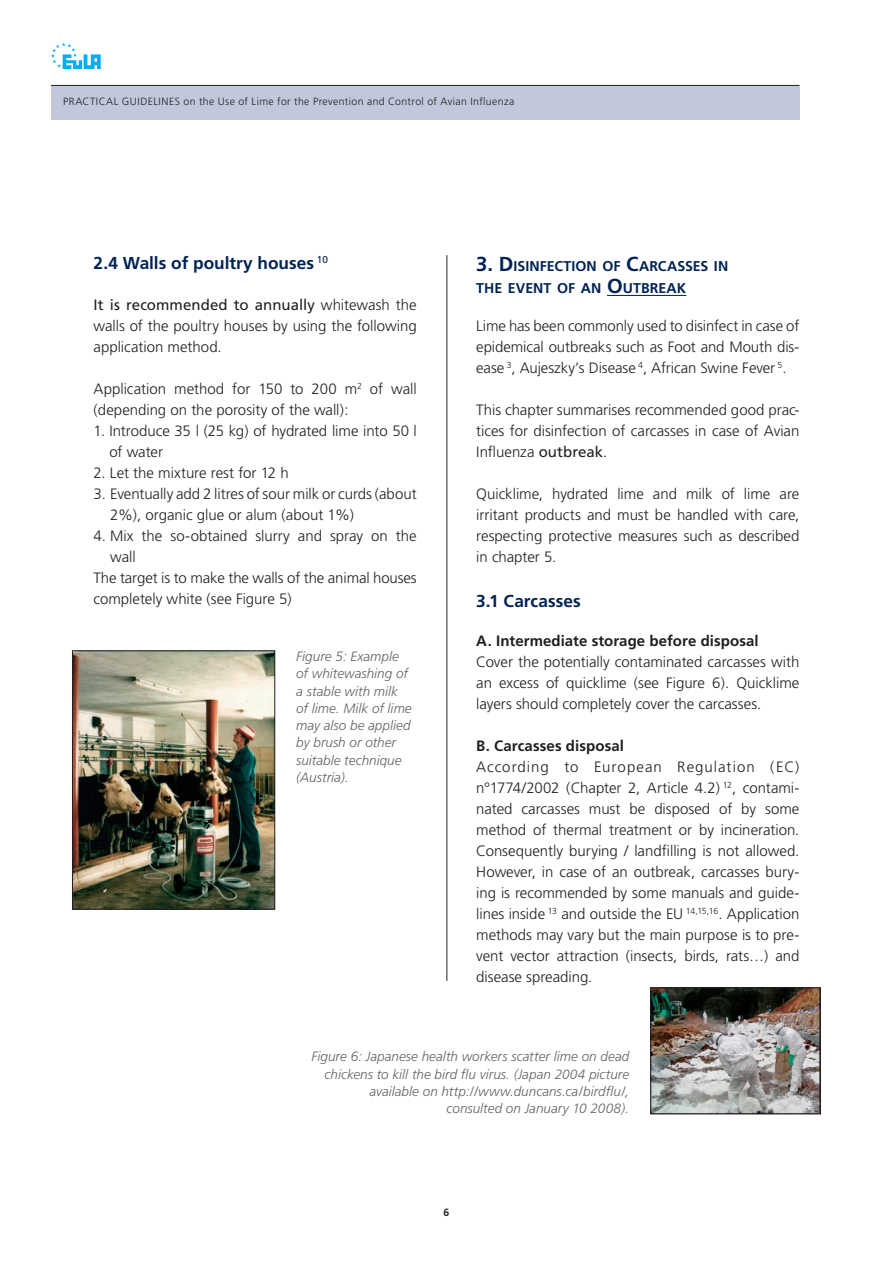
<style>
.page{position:relative;width:893px;height:1263px;background:#fff}
.page>*{position:absolute;margin:0;border:0;box-sizing:border-box;transform-origin:0 0}
.T2{font:700 17.25px "Frutiger";color:#002354}
.Body{font:300 15px/21px "Frutiger";letter-spacing:-.005em;color:#231f20;text-align:justify}
.T3{font:700 15px "Frutiger";letter-spacing:.005em;color:#231f20}
.T1{font:700 14.1px/22.5px "Frutiger";color:#002354}
.legendes{font:italic 300 13.5px/17.2px "Frutiger";color:#636366;text-align:right}
.t1{font:300 10.5px "Frutiger";letter-spacing:.04em;color:#231f20}
.t2{font:700 10.5px "Frutiger";color:#231f20}
.s1{font-weight:400}
.s2{font-size:20.25px}
</style>
<div class="page">
<div style="left:51px;top:85px;width:748px;height:34px;background:#c2c8db"></div>
<svg style="left:51px;top:43px;width:50px;height:26px"></svg>
<hr style="left:51px;top:85px;width:748px;height:1px;background:#231f20">
<hr style="left:607px;top:295px;width:79px;height:1px;background:#002354">
<img style="left:74px;top:653px;width:199px;height:254px">
<div style="left:72px;top:651px;width:203px;height:258px;border:1px solid #231f20"></div>
<img style="left:653px;top:990px;width:166px;height:122px">
<div style="left:651px;top:988px;width:170px;height:126px;border:1px solid #231f20"></div>
<hr style="left:446px;top:255px;width:1px;height:726px;background:#231f20">
<p class="t1" style="left:63px;top:95px;width:453px">PRACTICAL GUIDELINES on the Use of Lime for the Prevention and Control of Avian Influenza</p>
<p class="T2" style="left:94px;top:252px;width:236px">2.4 Walls of poultry houses <sup>10</sup></p>
<p class="Body" style="left:94px;top:294px;width:325px"><span class="s1">It is recommended to annually</span> whitewash the walls of the poultry houses by using the following application method.</p>
<p class="Body" style="left:94px;top:378px;width:325px">Application method for 150 to 200 m<sup>2</sup> of wall (depending on the porosity of the wall):</p>
<p class="Body" style="left:109px;top:420px;width:309px;text-indent:-16px">1. Introduce 35 l (25 kg) of hydrated lime into 50 l of water</p>
<p class="Body" style="left:94px;top:462px;width:197px">2. Let the mixture rest for 12 h</p>
<p class="Body" style="left:110px;top:483px;width:308px;text-indent:-16px">3. Eventually add 2 litres of sour milk or curds (about<br>2%), organic glue or alum (about 1%)</p>
<p class="Body" style="left:110px;top:525px;width:308px;text-indent:-17px">4. Mix the so-obtained slurry and spray on the wall</p>
<p class="Body" style="left:94px;top:567px;width:325px">The target is to make the walls of the animal houses completely white (see Figure 5)</p>
<p class="legendes" style="left:296px;top:648px;width:117px;text-align:left">Figure 5: Example of whitewashing of a stable with milk of lime. Milk of lime may also be applied by brush or other suitable technique (Austria).</p>
<p class="T1" style="left:476px;top:255px;width:253px"><span class="s2">3. D</span>ISINFECTION OF <span class="s2">C</span>ARCASSES IN<br>THE EVENT OF AN <span class="s2">O</span>UTBREAK</p>
<p class="Body" style="left:476px;top:315px;width:325px">Lime has been commonly used to disinfect in case of epidemical outbreaks such as Foot and Mouth dis&shy;ease <sup>3</sup>, Aujeszky’s Disease <sup>4</sup>, African Swine Fever <sup>5</sup>.</p>
<p class="Body" style="left:476px;top:399px;width:325px">This chapter summarises recommended good prac&shy;tices for disinfection of carcasses in case of Avian Influenza <span class="s1">outbreak</span>.</p>
<p class="Body" style="left:476px;top:483px;width:325px">Quicklime, hydrated lime and milk of lime are irritant products and must be handled with care, respecting protective measures such as described in chapter 5.</p>
<p class="T2" style="left:476px;top:591px;width:106px">3.1 Carcasses</p>
<p class="T3" style="left:476px;top:632px;width:284px">A. Intermediate storage before disposal</p>
<p class="Body" style="left:476px;top:651px;width:325px">Cover the potentially contaminated carcasses with an excess of quicklime (see Figure 6). Quicklime layers should completely cover the carcasses.</p>
<p class="T3" style="left:476px;top:737px;width:149px">B. Carcasses disposal</p>
<p class="Body" style="left:476px;top:756px;width:325px">According to European Regulation (EC) n°1774/2002 (Chapter 2, Article 4.2) <sup>12</sup>, contami&shy;nated carcasses must be disposed of by some method of thermal treatment or by incineration.<br>Consequently burying / landfilling is not allowed.<br>However, in case of an outbreak, carcasses bury&shy;ing is recommended by some manuals and guide&shy;lines inside <sup>13</sup> and outside the EU <sup>14,15,16</sup>. Application methods may vary but the main purpose is to pre&shy;vent vector attraction (insects, birds, rats…) and disease spreading.</p>
<p class="legendes" style="left:311px;top:1048px;width:319px">Figure 6: Japanese health workers scatter lime on dead chickens to kill the bird flu virus. (Japan 2004 picture available on http://www.duncans.ca/birdflu/, consulted on January 10 2008).</p>
<p class="t2" style="left:444px;top:1206px;width:7px">6</p>
</div>
